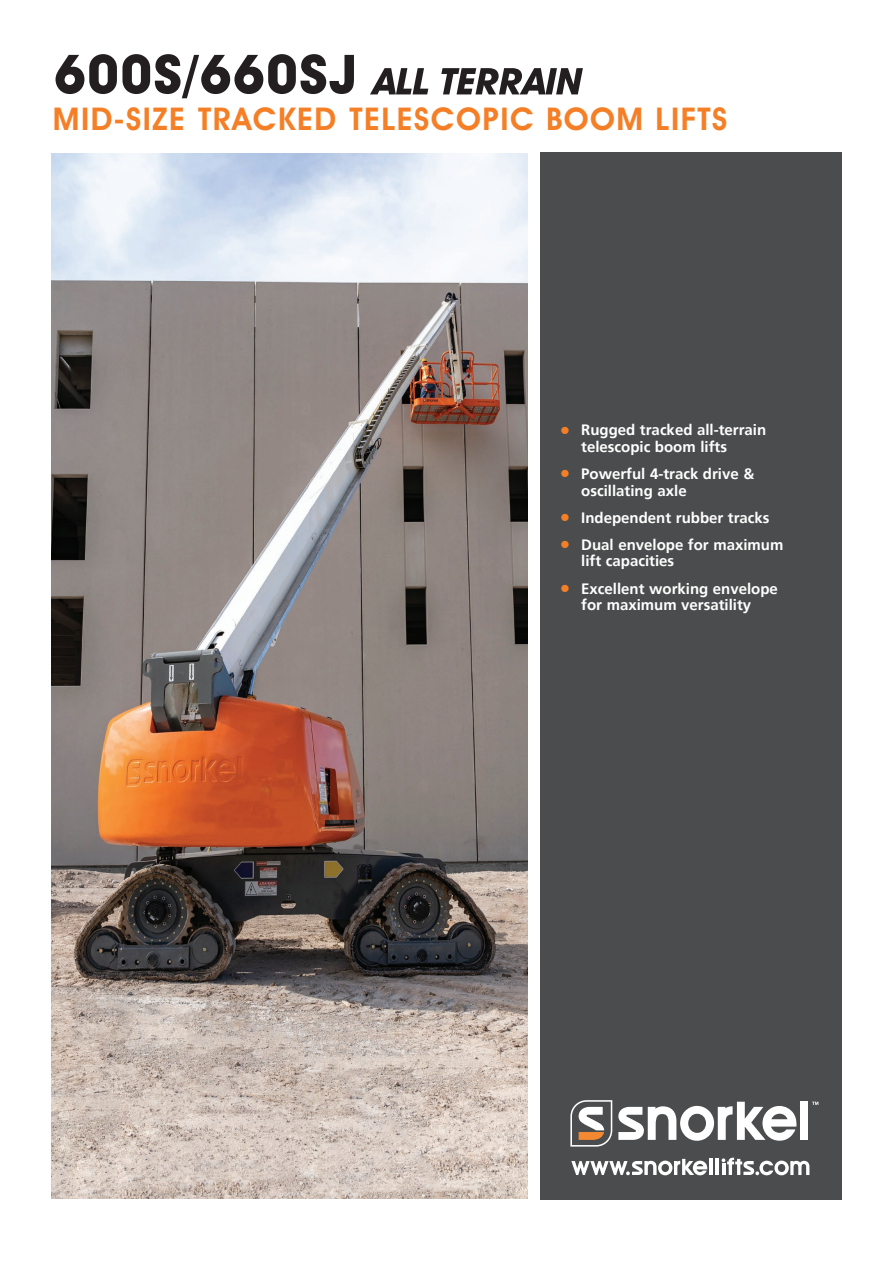
<style>
.page{position:relative;width:893px;height:1263px;background:#fff}
.page>*{position:absolute;margin:0;border:0;box-sizing:border-box;transform-origin:0 0}
.t1{font:700 54px "Avant Garde IT Cby BT";letter-spacing:.02em;color:#231f20}
.t2{font:600 31.5px "Avant Garde IT Cby BT";letter-spacing:.05em;color:#f47f26}
.t3{font:700 15px/16.5px "Frutiger";color:#fff}
.s1{font-size:21px;color:#f47f26}
</style>
<div class="page">
<div style="left:540px;top:152px;width:301px;height:1047px;background:#4b4c4d"></div>
<hr style="left:709px;top:1159px;width:3px;height:16px;background:#fff">
<hr style="left:716px;top:1159px;width:3px;height:16px;background:#fff">
<svg style="left:571px;top:1159px;width:136px;height:16px"></svg>
<svg style="left:722px;top:1157px;width:87px;height:18px"></svg>
<svg style="left:812px;top:1102px;width:6px;height:3px"></svg>
<div style="left:800px;top:1102px;width:8px;height:38px;background:#fff"></div>
<svg style="left:618px;top:1102px;width:178px;height:39px"></svg>
<svg style="left:570px;top:1100px;width:42px;height:46px"></svg>
<img style="left:52px;top:153px;width:476px;height:1045px">
<svg style="left:370px;top:68px;width:58px;height:26px"></svg>
<svg style="left:441px;top:68px;width:142px;height:26px"></svg>
<p class="t1" style="left:54px;top:41px;width:304px">600S/660SJ</p>
<p class="t2" style="left:53px;top:100px;width:676px">MID-SIZE TRACKED TELESCOPIC BOOM LIFTS</p>
<p class="t3" style="left:581px;top:422px;width:187px;text-indent:-21px"><span class="s1">•</span> Rugged tracked all-terrain telescopic boom lifts</p>
<p class="t3" style="left:581px;top:466px;width:174px;text-indent:-21px"><span class="s1">•</span> Powerful 4-track drive &amp; oscillating axle</p>
<p class="t3" style="left:560px;top:509px;width:211px"><span class="s1">•</span> Independent rubber tracks</p>
<p class="t3" style="left:581px;top:536px;width:204px;text-indent:-21px"><span class="s1">•</span> Dual envelope for maximum lift capacities</p>
<p class="t3" style="left:560px;top:580px;width:219px;text-align:center"><span class="s1">•</span> Excellent working envelope for maximum versatility</p>
</div>
